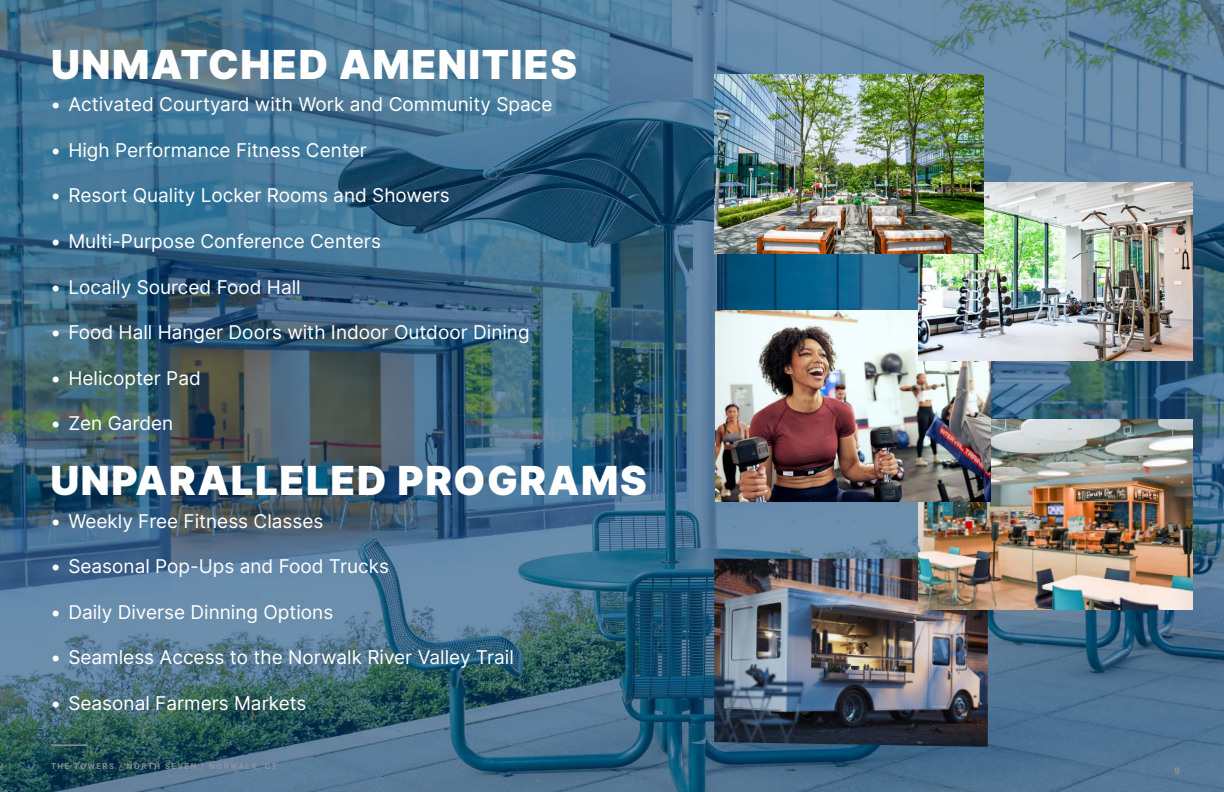
<style>
.page{position:relative;width:1224px;height:792px;background:#fff}
.page>*{position:absolute;margin:0;border:0;box-sizing:border-box;transform-origin:0 0}
.t1{font:900 40px "Inter";letter-spacing:.04em;color:#fff}
.t2{font:19px "Inter";color:#fff}
.t3{font:600 10px "Acumin Pro";color:#939598}
.t4{font:500 8px "Roboto";letter-spacing:.205em;color:#939598}
</style>
<div class="page">
<img style="left:0;top:0;width:1224px;height:792px">
<img style="left:714px;top:559px;width:274px;height:188px">
<img style="left:919px;top:419px;width:273px;height:191px">
<img style="left:716px;top:311px;width:274px;height:190px">
<img style="left:919px;top:182px;width:273px;height:179px">
<img style="left:714px;top:75px;width:270px;height:178px">
<hr style="left:51px;top:744px;width:37px;height:2px;background:#939598">
<p class="t1" style="left:51px;top:35px;width:528px">UNMATCHED AMENITIES</p>
<p class="t2" style="left:50px;top:91px;width:504px">• Activated Courtyard with Work and Community Space</p>
<p class="t2" style="left:50px;top:136px;width:318px">• High Performance Fitness Center</p>
<p class="t2" style="left:50px;top:182px;width:401px">• Resort Quality Locker Rooms and Showers</p>
<p class="t2" style="left:50px;top:227px;width:332px">• Multi-Purpose Conference Centers</p>
<p class="t2" style="left:50px;top:273px;width:252px">• Locally Sourced Food Hall</p>
<p class="t2" style="left:50px;top:319px;width:481px">• Food Hall Hanger Doors with Indoor Outdoor Dining</p>
<p class="t2" style="left:50px;top:364px;width:152px">• Helicopter Pad</p>
<p class="t2" style="left:50px;top:410px;width:124px">• Zen Garden</p>
<p class="t1" style="left:50px;top:452px;width:598px">UNPARALLELED PROGRAMS</p>
<p class="t2" style="left:50px;top:507px;width:275px">• Weekly Free Fitness Classes</p>
<p class="t2" style="left:50px;top:552px;width:340px">• Seasonal Pop-Ups and Food Trucks</p>
<p class="t2" style="left:50px;top:598px;width:284px">• Daily Diverse Dinning Options</p>
<p class="t2" style="left:50px;top:644px;width:465px">• Seamless Access to the Norwalk River Valley Trail</p>
<p class="t2" style="left:50px;top:689px;width:258px">• Seasonal Farmers Markets</p>
<p class="t4" style="left:51px;top:761px;width:227px">THE TOWERS / NORTH SEVEN / NORWALK, CT</p>
<p class="t3" style="left:1174px;top:764px;width:7px">9</p>
</div>
